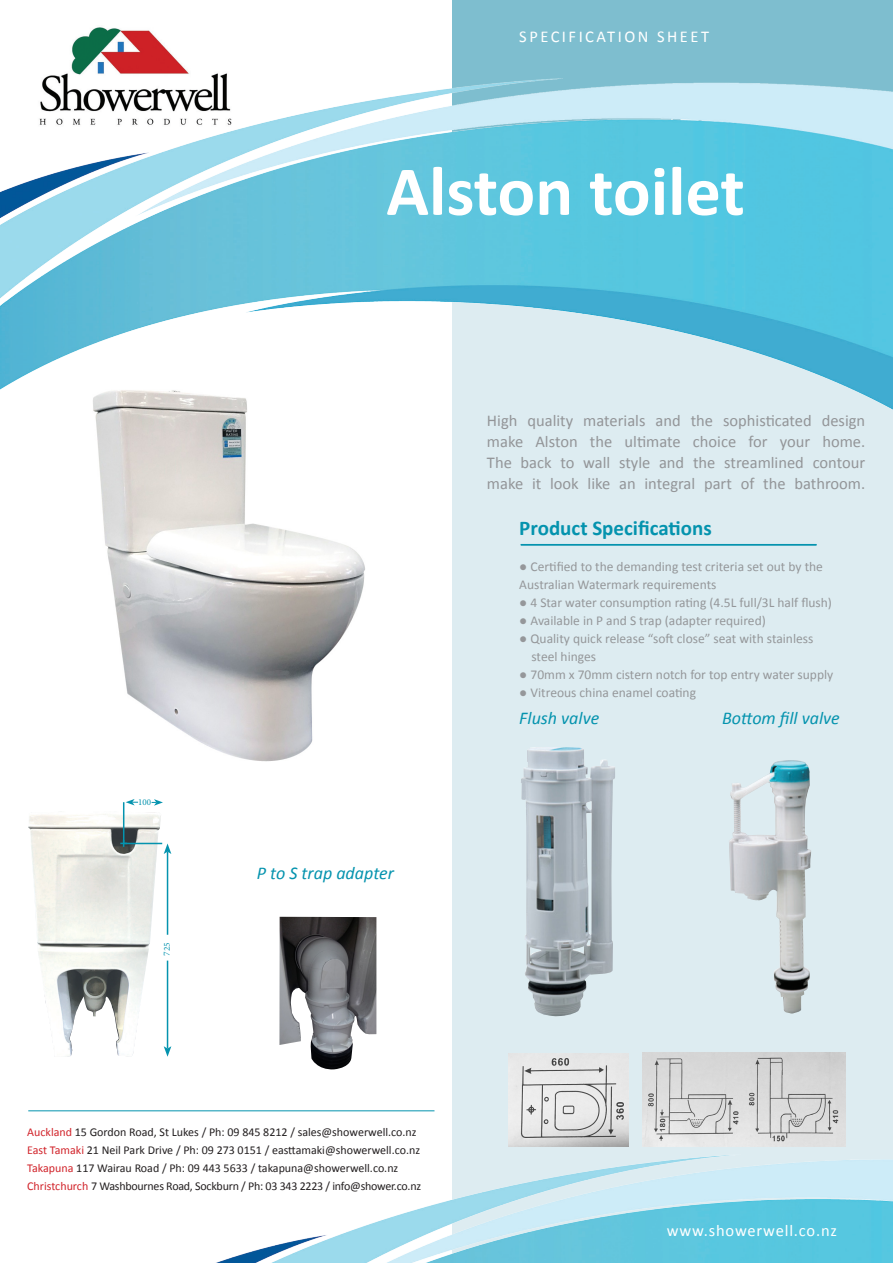
<style>
.page{position:relative;width:893px;height:1263px;background:#fff}
.page>*{position:absolute;margin:0;border:0;box-sizing:border-box;transform-origin:0 0}
.t1{font:700 70.5px "Calibri";color:#fff}
.t2{font:700 21px "Calibri";color:#0493ae}
.t3{font:italic 18px "Calibri";color:#0493ae}
.t4{font:16.5px/21px "Calibri";color:#939598;text-align:justify}
.t5{font:16.5px "Calibri";letter-spacing:.05em;color:#fff}
.t6{font:16.5px "Calibri";letter-spacing:.14em;color:#fff}
.t7{font:13.5px/18px "Calibri";color:#95979a}
.t8{font:12px "Calibri";color:#231f20}
.t9{font:12px "Calibri";letter-spacing:-.02em;color:#231f20}
.t10{font:9px "Minion Pro";color:#0493ae}
.s1{color:#d1232a}
</style>
<div class="page">
<div style="left:453px;top:278px;width:440px;height:985px;background:#ddecf1"></div>
<img style="left:216px;top:1146px;width:677px;height:117px">
<img style="left:95px;top:413px;width:270px;height:348px">
<hr style="left:28px;top:1110px;width:406px;height:1px;background:#0493ae">
<div style="left:453px;top:0;width:440px;height:149px;background:#7ebecf"></div>
<img style="left:0;top:18px;width:893px;height:395px">
<img style="left:508px;top:1053px;width:121px;height:93px">
<img style="left:642px;top:1053px;width:203px;height:93px">
<img style="left:28px;top:811px;width:133px;height:246px">
<hr style="left:167px;top:960px;width:1px;height:88px;background:#0493ae">
<svg style="left:164px;top:1046px;width:7px;height:11px"></svg>
<hr style="left:124px;top:843px;width:38px;height:1px;background:#0493ae">
<hr style="left:167px;top:852px;width:1px;height:83px;background:#0493ae">
<svg style="left:164px;top:843px;width:7px;height:11px"></svg>
<svg style="left:152px;top:799px;width:11px;height:7px"></svg>
<hr style="left:123px;top:802px;width:1px;height:41px;background:#0493ae">
<svg style="left:120px;top:840px;width:7px;height:7px"></svg>
<svg style="left:126px;top:799px;width:12px;height:6px"></svg>
<hr style="left:521px;top:544px;width:295px;height:1px;background:#0493ae">
<hr style="left:521px;top:545px;width:295px;height:1px;background:#0493ae">
<img style="left:521px;top:747px;width:94px;height:269px">
<img style="left:729px;top:760px;width:82px;height:253px">
<img style="left:279px;top:917px;width:97px;height:153px">
<p class="t6" style="left:519px;top:26px;width:191px">SPECIFICATION SHEET</p>
<p class="t1" style="left:386px;top:146px;width:360px">Alston toilet</p>
<p class="t4" style="left:487px;top:410px;width:380px">High quality materials and the sophisticated design make Alston the ultimate choice for your home.<br>The back to wall style and the streamlined contour make it look like an integral part of the bathroom.</p>
<p class="t10" style="left:138px;top:796px;width:14px">100</p>
<p class="t3" style="left:257px;top:861px;width:139px">P to S trap adapter</p>
<p class="t8" style="left:27px;top:1125px;width:391px"><span class="s1">Auckland</span> 15 Gordon Road, St Lukes / Ph: 09 845 8212 / sales@showerwell.co.nz</p>
<p class="t8" style="left:27px;top:1143px;width:394px"><span class="s1">East Tamaki</span> 21 Neil Park Drive / Ph: 09 273 0151 / easttamaki@showerwell.co.nz</p>
<p class="t8" style="left:27px;top:1161px;width:373px"><span class="s1">Takapuna</span> 117 Wairau Road / Ph: 09 443 5633 / takapuna@showerwell.co.nz</p>
<p class="t9" style="left:27px;top:1179px;width:395px"><span class="s1">Christchurch</span> 7 Washbournes Road, Sockburn / Ph: 03 343 2223 / info@shower.co.nz</p>
<p class="t2" style="left:519px;top:514px;width:194px">Product Specifications</p>
<p class="t7" style="left:519px;top:557px;width:305px">● Certified to the demanding test criteria set out by the<br>Australian Watermark requirements</p>
<p class="t7" style="left:519px;top:593px;width:314px">● 4 Star water consumption rating (4.5L full/3L half flush)</p>
<p class="t7" style="left:519px;top:611px;width:248px">● Available in P and S trap (adapter required)</p>
<p class="t7" style="left:531px;top:629px;width:283px;text-indent:-12px">● Quality quick release “soft close” seat with stainless steel hinges</p>
<p class="t7" style="left:519px;top:665px;width:315px">● 70mm x 70mm cistern notch for top entry water supply</p>
<p class="t7" style="left:519px;top:683px;width:178px">● Vitreous china enamel coating</p>
<p class="t3" style="left:519px;top:706px;width:81px">Flush valve</p>
<p class="t3" style="left:722px;top:706px;width:119px">Bottom fill valve</p>
<p class="t5" style="left:667px;top:1220px;width:172px">www.showerwell.co.nz</p>
</div>
